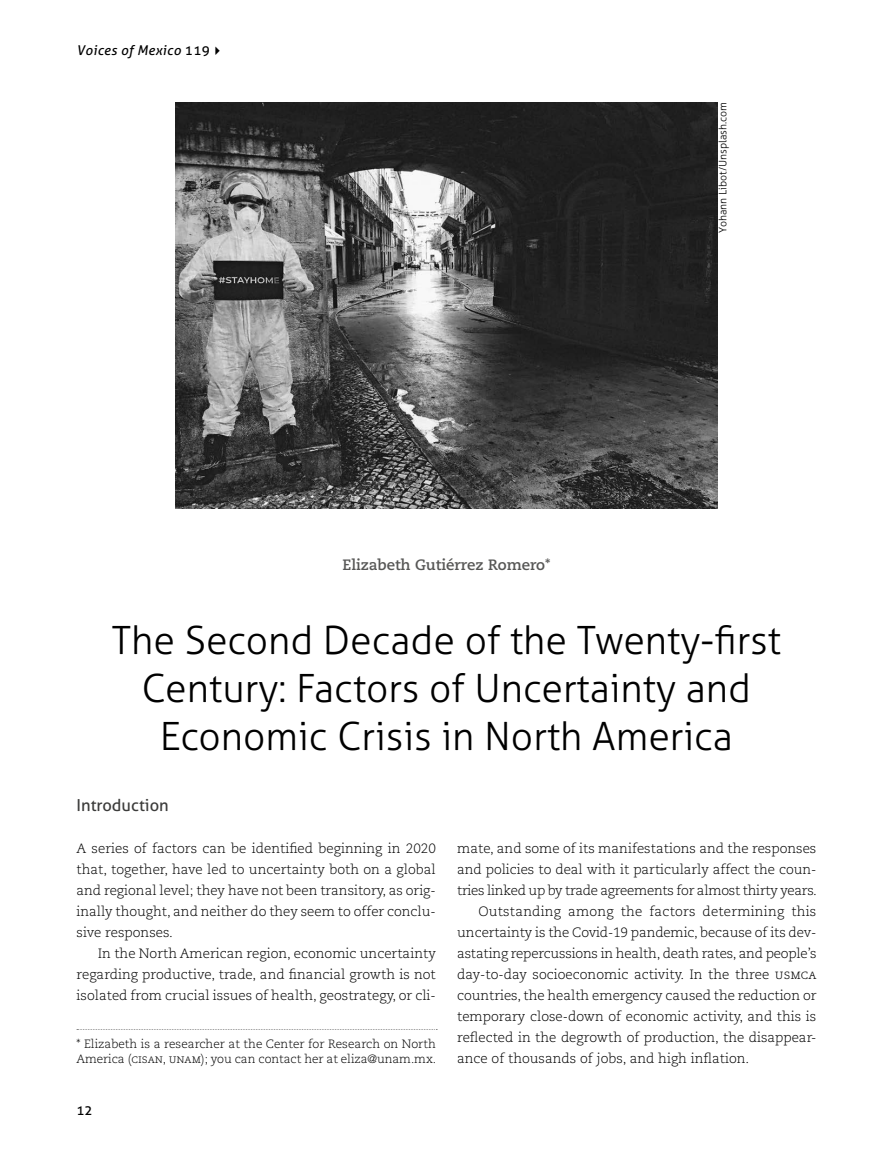
<style>
.page{position:relative;width:893px;height:1149px;background:#fff}
.page>*{position:absolute;margin:0;border:0;box-sizing:border-box;transform-origin:0 0}
.t1{font:300 39px/48px "Aller";color:#000;text-align:center}
.t2{font:16.5px "Aller";color:#3c3c3b}
.t3{font:700 15px "Caecilia LT Std";color:#575756}
.t4{font:300 13.5px/21px "Caecilia LT Std";letter-spacing:-.005em;color:#000;text-align:justify}
.t5{font:300 13.5px "Caecilia LT Std";letter-spacing:.015em;color:#000}
.t6{font:italic 13.5px "Aller";letter-spacing:.03em;color:#000}
.t7{font:13.5px "Aller";color:#000}
.t8{font:300 12px/15px "Caecilia LT Std";letter-spacing:-.005em;color:#000}
.t9{font:300 10.5px "Aller";color:#000}
.s1{font-style:normal}
</style>
<div class="page">
<img style="left:176px;top:102px;width:541px;height:406px">
<p class="t6" style="left:77px;top:42px;width:149px">Voices of Mexico <span class="s1">119</span>✔</p>
<p class="t3" style="left:342px;top:555px;width:209px">Elizabeth Gutiérrez Romero*</p>
<p class="t9" style="left:717px;top:232px;width:132px;rotate:-90deg">Yohann Libot/Unsplash.com</p>
<h1 class="t1" style="left:112px;top:616px;width:670px">The Second Decade of the Twenty-first<br>Century: Factors of Uncertainty and<br>Economic Crisis in North America</h1>
<p class="t2" style="left:77px;top:794px;width:94px">Introduction</p>
<p class="t4" style="left:77px;top:837px;width:361px">A series of factors can be identified beginning in 2020 that, together, have led to uncertainty both on a global and regional level; they have not been transitory, as orig&shy;inally thought, and neither do they seem to offer conclu&shy;sive responses.</p>
<p class="t4" style="left:77px;top:942px;width:361px;text-indent:21px">In the North American region, economic uncertainty regarding productive, trade, and financial growth is not isolated from crucial issues of health, geostrategy, or cli-</p>
<p class="t8" style="left:77px;top:1035px;width:361px">* Elizabeth is a researcher at the Center for Research on North<br>America (cisan, unam); you can contact her at eliza@unam.mx.</p>
<p class="t7" style="left:77px;top:1101px;width:18px">12</p>
<p class="t4" style="left:457px;top:837px;width:361px">mate, and some of its manifestations and the responses</p>
<p class="t4" style="left:457px;top:858px;width:361px">and policies to deal with it particularly affect the coun-</p>
<p class="t4" style="left:457px;top:879px;width:361px">tries linked up by trade agreements for almost thirty years.</p>
<p class="t5" style="left:478px;top:903px;width:340px">Outstanding among the factors determining this</p>
<p class="t4" style="left:457px;top:921px;width:361px">uncertainty is the Covid-19 pandemic, because of its dev-</p>
<p class="t4" style="left:457px;top:942px;width:361px">astating repercussions in health, death rates, and people’s</p>
<p class="t4" style="left:457px;top:963px;width:361px">day-to-day socioeconomic activity. In the three usmca</p>
<p class="t4" style="left:457px;top:984px;width:361px">countries, the health emergency caused the reduction or</p>
<p class="t4" style="left:457px;top:1005px;width:361px">temporary close-down of economic activity, and this is</p>
<p class="t4" style="left:457px;top:1026px;width:361px">reflected in the degrowth of production, the disappear-</p>
<p class="t4" style="left:457px;top:1047px;width:294px">ance of thousands of jobs, and high inflation.</p>
</div>
